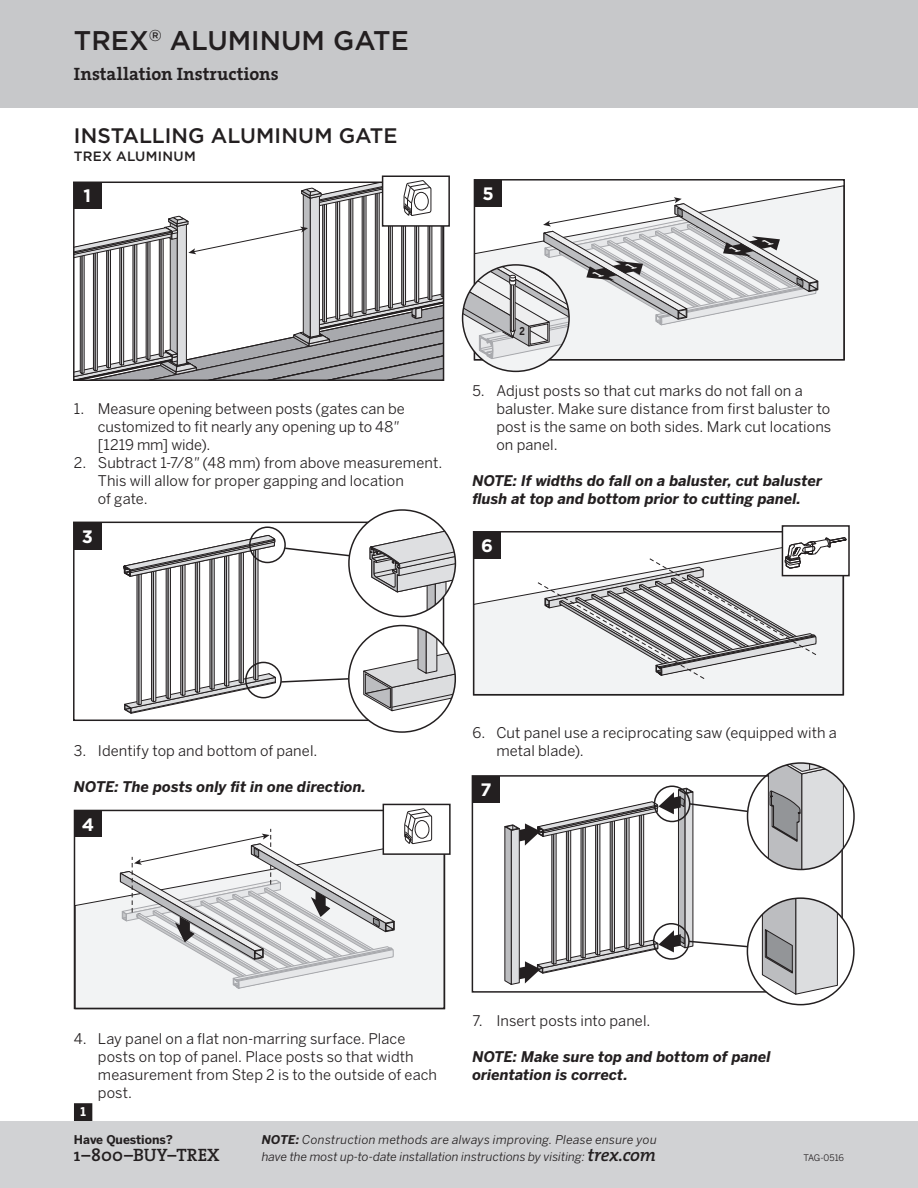
<style>
.page{position:relative;width:918px;height:1188px;background:#fff}
.page>*{position:absolute;margin:0;border:0;box-sizing:border-box;transform-origin:0 0}
.t1{font:500 27px "Gotham";color:#231f20}
.Main_headline{font:500 21px "Gotham";color:#231f20}
.subhead{font:700 18px "The Serif";color:#231f20}
.t2{font:600 18px "The Serif";color:#231f20}
.t3{font:700 18px "Gotham";color:#fff}
.Body_copy{font:14.7px/18px "Benton Sans";letter-spacing:.005em;color:#231f20}
.Body_copy-2{font:italic 700 14.7px/18px "Benton Sans";letter-spacing:.005em;color:#231f20}
.Main_headline-2{font:500 13.5px "Gotham";letter-spacing:.02em;color:#231f20}
.body_copy{font:italic 12px/17.2px "Benton Sans";letter-spacing:.005em;color:#231f20}
.t4{font:700 12px "Benton Sans";color:#231f20}
.t5{font:700 12px "Benton Sans";color:#fff}
.t6{font:700 10.65px "Benton Sans";color:#231f20;scale:.82 1}
.t7{font:9px "Benton Sans";letter-spacing:-.01em;color:#231f20}
.s1{font-style:italic}
.s2{font-weight:700}
.s3{font-family:"The Serif";font-weight:600;font-size:18px}
</style>
<div class="page">
<div style="left:0;top:0;width:918px;height:108px;background:#c7c8ca"></div>
<div style="left:75px;top:1104px;width:17px;height:17px;background:#231f20"></div>
<div style="left:74px;top:1103px;width:18px;height:19px;border:2px solid #231f20"></div>
<div style="left:0;top:1122px;width:918px;height:66px;background:#d1d2d4"></div>
<div style="left:382px;top:176px;width:68px;height:51px;border:2px solid #231f20"></div>
<svg style="left:74px;top:179px;width:370px;height:201px"></svg>
<div style="left:74px;top:523px;width:27px;height:27px;background:#231f20"></div>
<div style="left:73px;top:522px;width:371px;height:199px;border:2px solid #231f20"></div>
<svg style="left:431px;top:714px;width:13px;height:10px"></svg>
<div style="left:349px;top:626px;width:106px;height:106px;background:#fff;border-radius:50%"></div>
<svg style="left:122px;top:510px;width:333px;height:204px"></svg>
<div style="left:348px;top:509px;width:108px;height:108px;border:2px solid #231f20;border-radius:50%"></div>
<svg style="left:780px;top:185px;width:62px;height:173px"></svg>
<div style="left:474px;top:180px;width:28px;height:27px;background:#231f20"></div>
<div style="left:474px;top:179px;width:371px;height:182px;border:2px solid #231f20"></div>
<svg style="left:74px;top:855px;width:371px;height:155px"></svg>
<svg style="left:119px;top:829px;width:277px;height:160px"></svg>
<div style="left:74px;top:810px;width:28px;height:27px;background:#231f20"></div>
<div style="left:74px;top:810px;width:371px;height:199px;border:2px solid #231f20"></div>
<div style="left:383px;top:804px;width:67px;height:50px;background:#fff"></div>
<div style="left:383px;top:804px;width:68px;height:51px;border:2px solid #231f20"></div>
<svg style="left:404px;top:808px;width:28px;height:37px"></svg>
<svg style="left:473px;top:535px;width:371px;height:161px"></svg>
<div style="left:474px;top:532px;width:27px;height:27px;background:#231f20"></div>
<div style="left:473px;top:531px;width:371px;height:164px;border:2px solid #231f20"></div>
<div style="left:782px;top:526px;width:67px;height:50px;background:#fff"></div>
<div style="left:782px;top:525px;width:68px;height:51px;border:2px solid #231f20"></div>
<svg style="left:537px;top:536px;width:310px;height:144px"></svg>
<div style="left:472px;top:776px;width:28px;height:27px;background:#231f20"></div>
<svg style="left:747px;top:898px;width:107px;height:107px"></svg>
<svg style="left:504px;top:763px;width:341px;height:232px"></svg>
<svg style="left:463px;top:197px;width:357px;height:174px"></svg>
<p class="t1" style="left:74px;top:25px;width:336px">TREX<sup>®</sup> ALUMINUM GATE</p>
<p class="subhead" style="left:74px;top:58px;width:206px">Installation Instructions</p>
<p class="Main_headline" style="left:74px;top:123px;width:325px">INSTALLING ALUMINUM GATE</p>
<p class="Main_headline-2" style="left:74px;top:148px;width:123px">TREX ALUMINUM</p>
<p class="t3" style="left:84px;top:185px;width:9px">1</p>
<p class="t3" style="left:482px;top:183px;width:13px">5</p>
<p class="Body_copy" style="left:98px;top:399px;width:308px;text-indent:-24px">1. Measure opening between posts (gates can be customized to fit nearly any opening up to 48<span class="s1">" </span>[1219 mm] wide).</p>
<p class="Body_copy" style="left:98px;top:453px;width:346px;text-indent:-24px">2. Subtract 1-7/8<span class="s1">"</span> (48 mm) from above measurement.<br>This will allow for proper gapping and location<br>of gate.</p>
<p class="t3" style="left:82px;top:526px;width:13px">3</p>
<p class="t6" style="left:519px;top:325px;width:8px">2</p>
<p class="Body_copy" style="left:496px;top:381px;width:336px;text-indent:-24px">5. Adjust posts so that cut marks do not fall on a baluster. Make sure distance from first baluster to post is the same on both sides. Mark cut locations on panel.</p>
<p class="Body_copy-2" style="left:472px;top:471px;width:351px">NOTE: If widths do fall on a baluster, cut baluster flush at top and bottom prior to cutting panel.</p>
<p class="t3" style="left:481px;top:535px;width:13px">6</p>
<p class="Body_copy" style="left:74px;top:741px;width:245px">3. Identify top and bottom of panel.</p>
<p class="Body_copy-2" style="left:74px;top:777px;width:294px">NOTE: The posts only fit in one direction.</p>
<p class="t3" style="left:82px;top:814px;width:14px">4</p>
<p class="Body_copy" style="left:496px;top:723px;width:342px;text-indent:-24px">6. Cut panel use a reciprocating saw (equipped with a metal blade).</p>
<p class="t3" style="left:480px;top:779px;width:13px">7</p>
<p class="Body_copy" style="left:98px;top:1029px;width:341px;text-indent:-24px">4. Lay panel on a flat non-marring surface. Place posts on top of panel. Place posts so that width measurement from Step 2 is to the outside of each post.</p>
<p class="t5" style="left:80px;top:1104px;width:7px">1</p>
<p class="Body_copy" style="left:472px;top:1011px;width:180px">7. Insert posts into panel.</p>
<p class="Body_copy-2" style="left:472px;top:1047px;width:300px">NOTE: Make sure top and bottom of panel orientation is correct.</p>
<p class="t4" style="left:74px;top:1132px;width:101px">Have Questions?</p>
<p class="t2" style="left:74px;top:1140px;width:147px">1–800–BUY–TREX</p>
<p class="body_copy" style="left:262px;top:1131px;width:397px"><span class="s2">NOTE:</span> Construction methods are always improving. Please ensure you have the most up-to-date installation instructions by visiting: <span class="s3">trex.com</span></p>
<p class="t7" style="left:803px;top:1152px;width:42px">TAG-0516</p>
</div>
